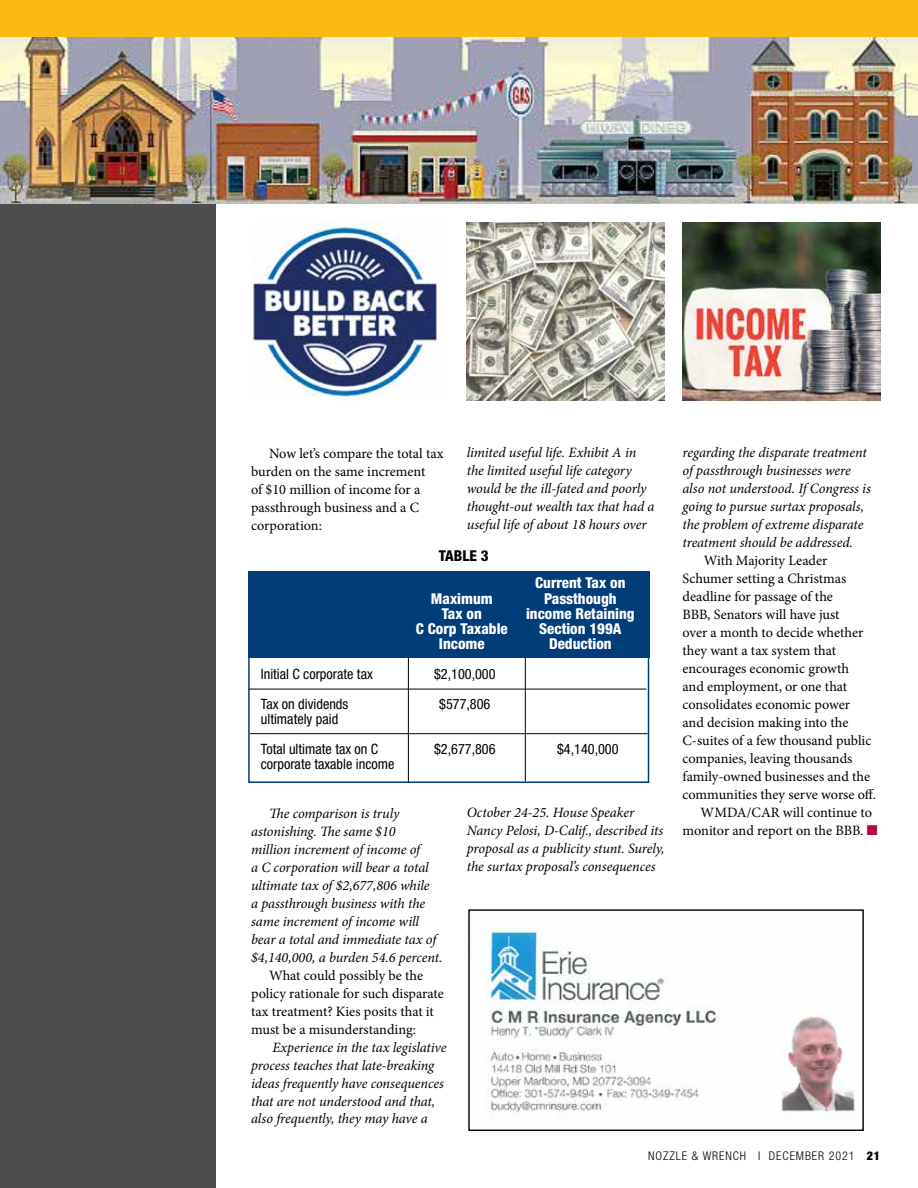
<style>
.page{position:relative;width:918px;height:1188px;background:#fff}
.page>*{position:absolute;margin:0;border:0;box-sizing:border-box;transform-origin:0 0}
.t1{font:800 condensed 15px "Helvetica Neue";color:#fff}
.t2{font:800 condensed 15px "Helvetica Neue";color:#000}
.t3{font:italic 14.25px/18px "Minion Pro";letter-spacing:-.01em;color:#000}
.t4{font:14.25px/18px "Minion Pro";letter-spacing:-.005em;color:#000}
.t5{font:condensed 14.25px/30px "Helvetica Neue";color:#000}
.t6{font:300 condensed 12px "Helvetica Neue";letter-spacing:.075em;color:#000}
.s1{color:#b30838}
.s2{font-weight:900}
</style>
<div class="page">
<div style="left:0;top:0;width:918px;height:37px;background:#fdb913"></div>
<div style="left:0;top:38px;width:216px;height:1150px;background:#4d4d4f"></div>
<img style="left:486px;top:928px;width:370px;height:190px">
<div style="left:468px;top:909px;width:396px;height:222px;border:1px solid #000"></div>
<img style="left:0;top:38px;width:918px;height:166px">
<img style="left:251px;top:222px;width:189px;height:175px">
<img style="left:467px;top:222px;width:197px;height:179px">
<img style="left:683px;top:222px;width:197px;height:179px">
<div style="left:248px;top:571px;width:401px;height:87px;background:#003d79"></div>
<div style="left:248px;top:572px;width:401px;height:211px;border:2px solid #003d79"></div>
<hr style="left:249px;top:689px;width:398px;height:1px;background:#000">
<hr style="left:408px;top:658px;width:1px;height:124px;background:#000">
<hr style="left:250px;top:733px;width:398px;height:1px;background:#000">
<hr style="left:525px;top:657px;width:1px;height:124px;background:#000">
<p class="t4" style="left:251px;top:444px;width:194px;text-indent:18px">Now let’s compare the total tax burden on the same increment<br>of $10 million of income for a passthrough business and a C corporation:</p>
<p class="t3" style="left:467px;top:444px;width:189px">limited useful life. Exhibit A in the limited useful life category would be the ill-fated and poorly thought-out wealth tax that had a useful life of about 18 hours over</p>
<p class="t2" style="left:439px;top:546px;width:51px">TABLE 3</p>
<p class="t1" style="left:535px;top:573px;width:92px">Current Tax on</p>
<p class="t1" style="left:431px;top:590px;width:63px">Maximum</p>
<p class="t1" style="left:544px;top:590px;width:74px">Passthough</p>
<p class="t1" style="left:442px;top:605px;width:41px">Tax on</p>
<p class="t1" style="left:526px;top:605px;width:110px">income Retaining</p>
<p class="t1" style="left:416px;top:620px;width:93px">C Corp Taxable</p>
<p class="t1" style="left:539px;top:620px;width:84px">Section 199A</p>
<p class="t1" style="left:439px;top:635px;width:47px">Income</p>
<p class="t1" style="left:549px;top:635px;width:64px">Deduction</p>
<p class="t5" style="left:261px;top:659px;width:113px">Initial C corporate tax</p>
<p class="t5" style="left:434px;top:659px;width:63px">$2,100,000</p>
<p class="t5" style="left:261px;top:689px;width:89px">Tax on dividends</p>
<p class="t5" style="left:439px;top:689px;width:53px">$577,806</p>
<p class="t5" style="left:261px;top:704px;width:119px">ultimately paid<br>Total ultimate tax on C</p>
<p class="t5" style="left:434px;top:734px;width:63px">$2,677,806</p>
<p class="t5" style="left:557px;top:734px;width:63px">$4,140,000</p>
<p class="t5" style="left:261px;top:749px;width:135px">corporate taxable income</p>
<p class="t3" style="left:251px;top:804px;width:193px;text-indent:18px">The comparison is truly astonishing. The same $10<br>million increment of income of<br>a C corporation will bear a total ultimate tax of $2,677,806 while<br>a passthrough business with the same increment of income will bear a total and immediate tax of $4,140,000, a burden 54.6 percent.</p>
<p class="t4" style="left:251px;top:966px;width:194px;text-indent:18px">What could possibly be the policy rationale for such disparate tax treatment? Kies posits that it must be a misunderstanding:</p>
<p class="t3" style="left:251px;top:1038px;width:197px;text-indent:21px">Experience in the tax legislative process teaches that late-breaking ideas frequently have consequences that are not understood and that, also frequently, they may have a</p>
<p class="t3" style="left:467px;top:804px;width:199px">October 24-25. House Speaker Nancy Pelosi, D-Calif., described its proposal as a publicity stunt. Surely, the surtax proposal’s consequences</p>
<p class="t3" style="left:683px;top:444px;width:190px">regarding the disparate treatment of passthrough businesses were also not understood. If Congress is going to pursue surtax proposals, the problem of extreme disparate treatment should be addressed.</p>
<p class="t4" style="left:704px;top:552px;width:125px">With Majority Leader</p>
<p class="t4" style="left:683px;top:570px;width:165px">Schumer setting a Christmas</p>
<p class="t4" style="left:683px;top:588px;width:152px">deadline for passage of the</p>
<p class="t4" style="left:683px;top:606px;width:159px">BBB, Senators will have just</p>
<p class="t4" style="left:683px;top:624px;width:182px">over a month to decide whether</p>
<p class="t4" style="left:683px;top:642px;width:155px">they want a tax system that</p>
<p class="t4" style="left:683px;top:660px;width:168px">encourages economic growth</p>
<p class="t4" style="left:683px;top:678px;width:166px">and employment, or one that</p>
<p class="t4" style="left:683px;top:696px;width:169px">consolidates economic power</p>
<p class="t4" style="left:683px;top:714px;width:167px">and decision making into the</p>
<p class="t4" style="left:683px;top:732px;width:190px">C-suites of a few thousand public</p>
<p class="t4" style="left:683px;top:750px;width:171px">companies, leaving thousands</p>
<p class="t4" style="left:683px;top:768px;width:189px">family-owned businesses and the</p>
<p class="t4" style="left:683px;top:786px;width:195px">communities they serve worse off.</p>
<p class="t4" style="left:701px;top:804px;width:173px">WMDA/CAR will continue to</p>
<p class="t4" style="left:683px;top:822px;width:197px">monitor and report on the BBB. <span class="s1">■</span></p>
<p class="t6" style="left:648px;top:1149px;width:234px">NOZZLE &amp; WRENCH I DECEMBER 2021 <span class="s2">21</span></p>
</div>
